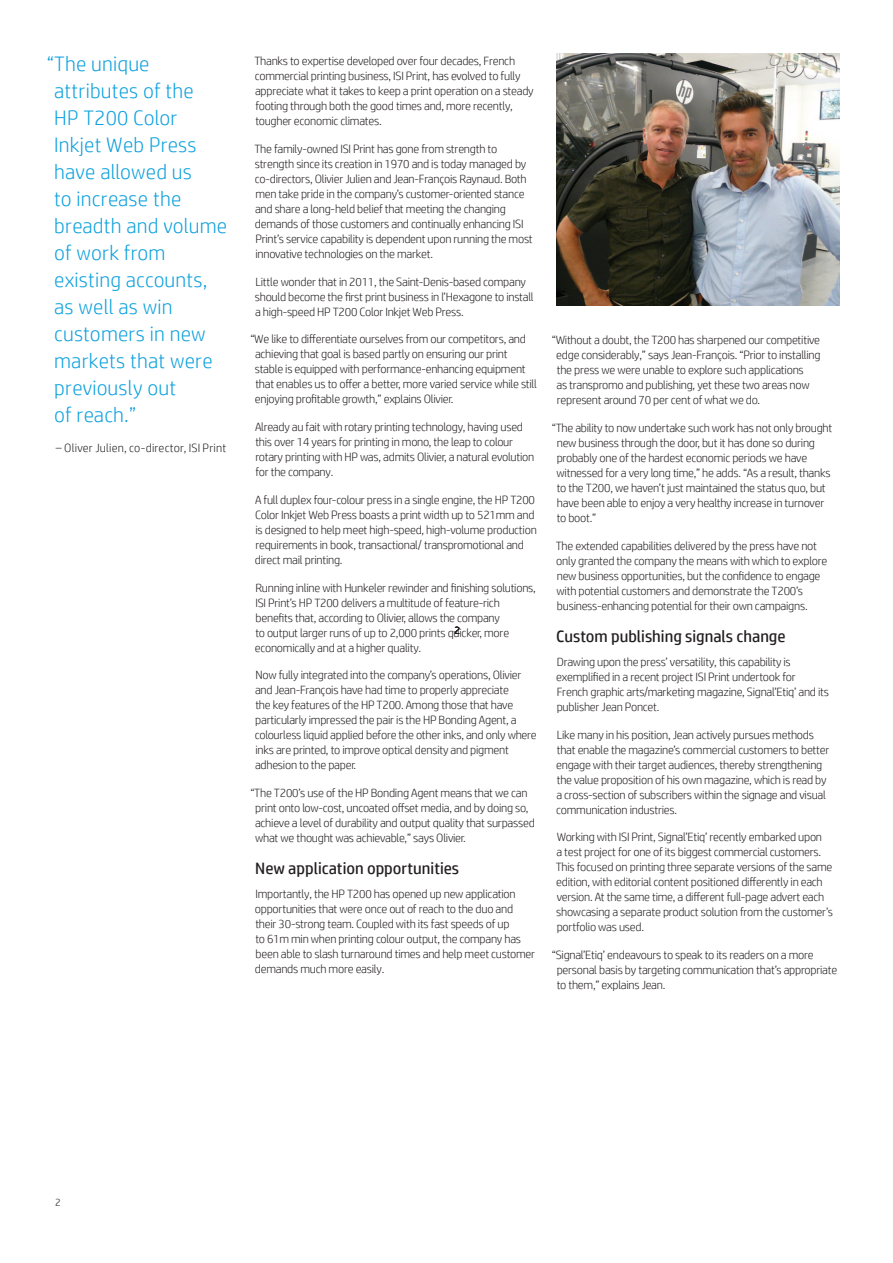
<style>
.page{position:relative;width:893px;height:1263px;background:#fff}
.page>*{position:absolute;margin:0;border:0;box-sizing:border-box;transform-origin:0 0}
.t1{font:300 21px/27px "HP Simplified";letter-spacing:.01em;color:#0ca0dd}
.sub-headers{font:16.5px "HP Simplified";color:#231f20}
.body{font:300 12px/15px "HP Simplified";letter-spacing:-.02em;color:#231f20}
.body-2{font:300 12px "HP Simplified";letter-spacing:.015em;color:#231f20}
.Page_number_right{font:300 10.5px "HP Simplified";color:#231f20}
</style>
<div class="page">
<img style="left:556px;top:54px;width:283px;height:251px">
<p class="t1" style="left:54px;top:50px;width:174px;text-indent:-7px">“The unique attributes of the<br>HP T200 Color<br>Inkjet Web Press have allowed us<br>to increase the breadth and volume of work from existing accounts, as well as win customers in new markets that were previously out<br>of reach.”</p>
<p class="body-2" style="left:56px;top:441px;width:172px">– Oliver Julien, co-director, ISI Print</p>
<p class="body" style="left:254px;top:53px;width:281px">Thanks to expertise developed over four decades, French commercial printing business, ISI Print, has evolved to fully appreciate what it takes to keep a print operation on a steady footing through both the good times and, more recently, tougher economic climates.</p>
<p class="body" style="left:254px;top:141px;width:280px">The family-owned ISI Print has gone from strength to strength since its creation in 1970 and is today managed by co-directors, Olivier Julien and Jean-François Raynaud. Both men take pride in the company’s customer-oriented stance and share a long-held belief that meeting the changing demands of those customers and continually enhancing ISI Print’s service capability is dependent upon running the most innovative technologies on the market.</p>
<p class="body" style="left:255px;top:274px;width:280px">Little wonder that in 2011, the Saint-Denis-based company should become the first print business in l’Hexagone to install a high-speed HP T200 Color Inkjet Web Press.</p>
<p class="body" style="left:255px;top:331px;width:284px;text-indent:-4px">“We like to differentiate ourselves from our competitors, and achieving that goal is based partly on ensuring our print stable is equipped with performance-enhancing equipment that enables us to offer a better, more varied service while still enjoying profitable growth,” explains Olivier.</p>
<p class="body" style="left:255px;top:419px;width:281px">Already au fait with rotary printing technology, having used this over 14 years for printing in mono, the leap to colour rotary printing with HP was, admits Olivier, a natural evolution for the company.</p>
<p class="body" style="left:255px;top:492px;width:283px">A full duplex four-colour press in a single engine, the HP T200<br>Color Inkjet Web Press boasts a print width up to 521mm and is designed to help meet high-speed, high-volume production requirements in book, transactional/ transpromotional and direct mail printing.</p>
<p class="body" style="left:255px;top:580px;width:283px">Running inline with Hunkeler rewinder and finishing solutions, ISI Print’s HP T200 delivers a multitude of feature-rich benefits that, according to Olivier, allows the company<br>to output larger runs of up to 2,000 prints quicker, more economically and at a higher quality.</p>
<p class="body" style="left:255px;top:667px;width:283px">Now fully integrated into the company’s operations, Olivier and Jean-François have had time to properly appreciate<br>the key features of the HP T200. Among those that have particularly impressed the pair is the HP Bonding Agent, a colourless liquid applied before the other inks, and only where inks are printed, to improve optical density and pigment adhesion to the paper.</p>
<p class="body" style="left:255px;top:785px;width:281px;text-indent:-5px">“The T200’s use of the HP Bonding Agent means that we can print onto low-cost, uncoated offset media, and by doing so, achieve a level of durability and output quality that surpassed what we thought was achievable,” says Olivier.</p>
<p class="sub-headers" style="left:255px;top:859px;width:205px">New application opportunities</p>
<p class="body" style="left:255px;top:886px;width:282px">Importantly, the HP T200 has opened up new application opportunities that were once out of reach to the duo and their 30-strong team. Coupled with its fast speeds of up<br>to 61m min when printing colour output, the company has been able to slash turnaround times and help meet customer demands much more easily.</p>
<p class="Page_number_right" style="left:454px;top:625px;width:7px">2</p>
<p class="body" style="left:556px;top:333px;width:266px;text-indent:-4px">“Without a doubt, the T200 has sharpened our competitive edge considerably,” says Jean-François. “Prior to installing the press we were unable to explore such applications<br>as transpromo and publishing, yet these two areas now represent around 70 per cent of what we do.</p>
<p class="body" style="left:557px;top:420px;width:277px;text-indent:-5px">“The ability to now undertake such work has not only brought new business through the door, but it has done so during probably one of the hardest economic periods we have witnessed for a very long time,” he adds. “As a result, thanks to the T200, we haven’t just maintained the status quo, but have been able to enjoy a very healthy increase in turnover to boot.”</p>
<p class="body" style="left:556px;top:538px;width:273px">The extended capabilities delivered by the press have not only granted the company the means with which to explore new business opportunities, but the confidence to engage with potential customers and demonstrate the T200’s business-enhancing potential for their own campaigns.</p>
<p class="sub-headers" style="left:556px;top:627px;width:231px">Custom publishing signals change</p>
<p class="body" style="left:556px;top:654px;width:274px">Drawing upon the press’ versatility, this capability is exemplified in a recent project ISI Print undertook for French graphic arts/marketing magazine, Signal’Etiq’ and its publisher Jean Poncet.</p>
<p class="body" style="left:556px;top:727px;width:275px">Like many in his position, Jean actively pursues methods that enable the magazine’s commercial customers to better engage with their target audiences, thereby strengthening the value proposition of his own magazine, which is read by a cross-section of subscribers within the signage and visual communication industries.</p>
<p class="body" style="left:556px;top:829px;width:279px">Working with ISI Print, Signal’Etiq’ recently embarked upon<br>a test project for one of its biggest commercial customers.<br>This focused on printing three separate versions of the same edition, with editorial content positioned differently in each version. At the same time, a different full-page advert each showcasing a separate product solution from the customer’s portfolio was used.</p>
<p class="body" style="left:557px;top:947px;width:282px;text-indent:-5px">“Signal’Etiq’ endeavours to speak to its readers on a more personal basis by targeting communication that’s appropriate to them,” explains Jean.</p>
<p class="Page_number_right" style="left:55px;top:1196px;width:7px">2</p>
</div>
